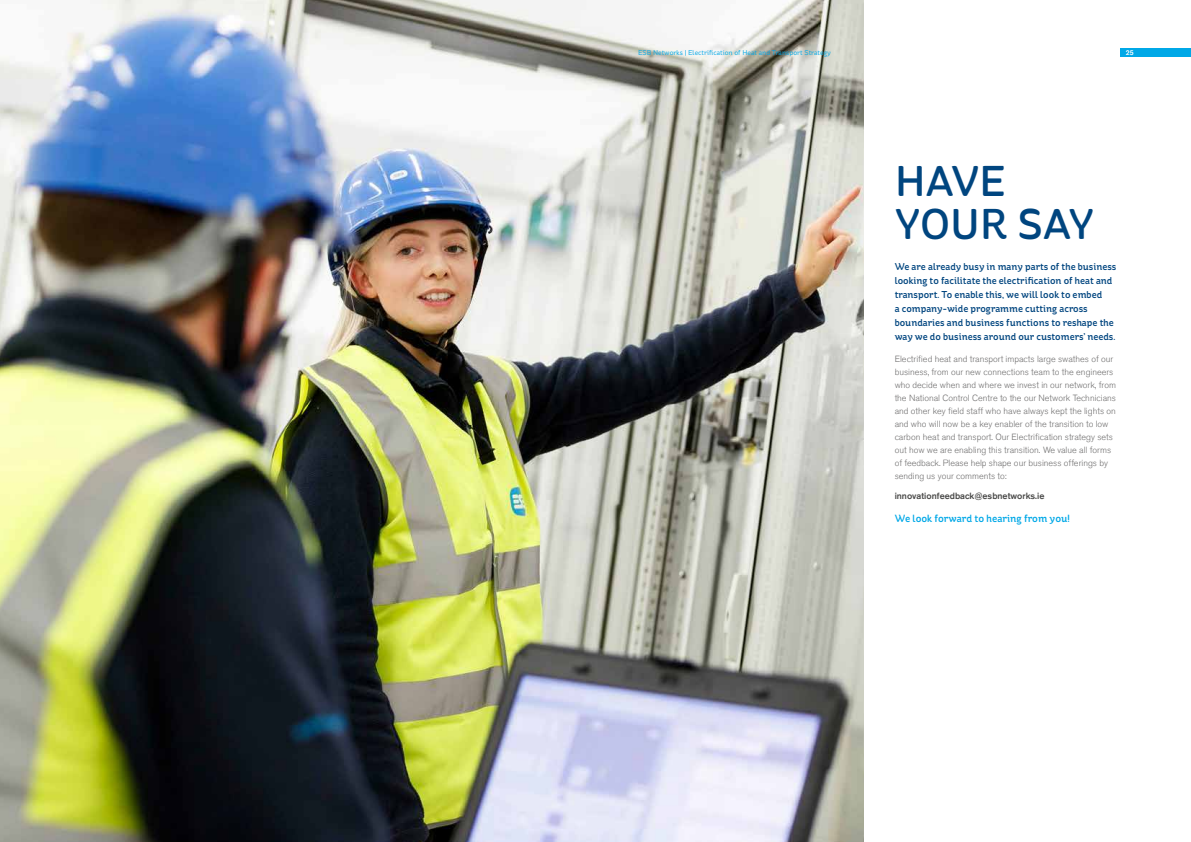
<style>
.page{position:relative;width:1191px;height:842px;background:#fff}
.page>*{position:absolute;margin:0;border:0;box-sizing:border-box;transform-origin:0 0}
.t1{font:500 43px/43px "St Ryde";color:#00457f}
.Header4{font:500 10.5px "St Ryde";color:#00a8e7}
.Body_Intro{font:500 10px/14px "St Ryde";color:#00457f}
.Body{font:300 9px/13px "Akzidenz Grotesk Pro";color:#706f6f}
.Body-2{font:500 9px "Akzidenz Grotesk Pro";color:#4a4a49}
.t2{font:7px "St Ryde";color:#00a8e7}
.t3{font:500 7px "Akzidenz Grotesk Pro";color:#fff}
</style>
<div class="page">
<img style="left:0;top:0;width:863px;height:842px">
<div style="left:1120px;top:48px;width:71px;height:9px;background:#00a8e7"></div>
<p class="t2" style="left:638px;top:48px;width:194px">ESB Networks | Electrification of Heat and Transport Strategy</p>
<p class="t3" style="left:1125px;top:48px;width:9px">25</p>
<p class="t1" style="left:894px;top:161px;width:201px">HAVE<br>YOUR SAY</p>
<p class="Body_Intro" style="left:894px;top:260px;width:223px">We are already busy in many parts of the business looking to facilitate the electrification of heat and transport. To enable this, we will look to embed<br>a company-wide programme cutting across boundaries and business functions to reshape the way we do business around our customers’ needs.</p>
<p class="Body" style="left:894px;top:352px;width:223px">Electrified heat and transport impacts large swathes of our business, from our new connections team to the engineers who decide when and where we invest in our network, from the National Control Centre to the our Network Technicians and other key field staff who have always kept the lights on and who will now be a key enabler of the transition to low carbon heat and transport. Our Electrification strategy sets out how we are enabling this transition. We value all forms of feedback. Please help shape our business offerings by sending us your comments to:</p>
<p class="Body-2" style="left:894px;top:490px;width:151px">innovationfeedback@esbnetworks.ie</p>
<h3 class="Header4" style="left:894px;top:512px;width:177px">We look forward to hearing from you!</h3>
</div>
